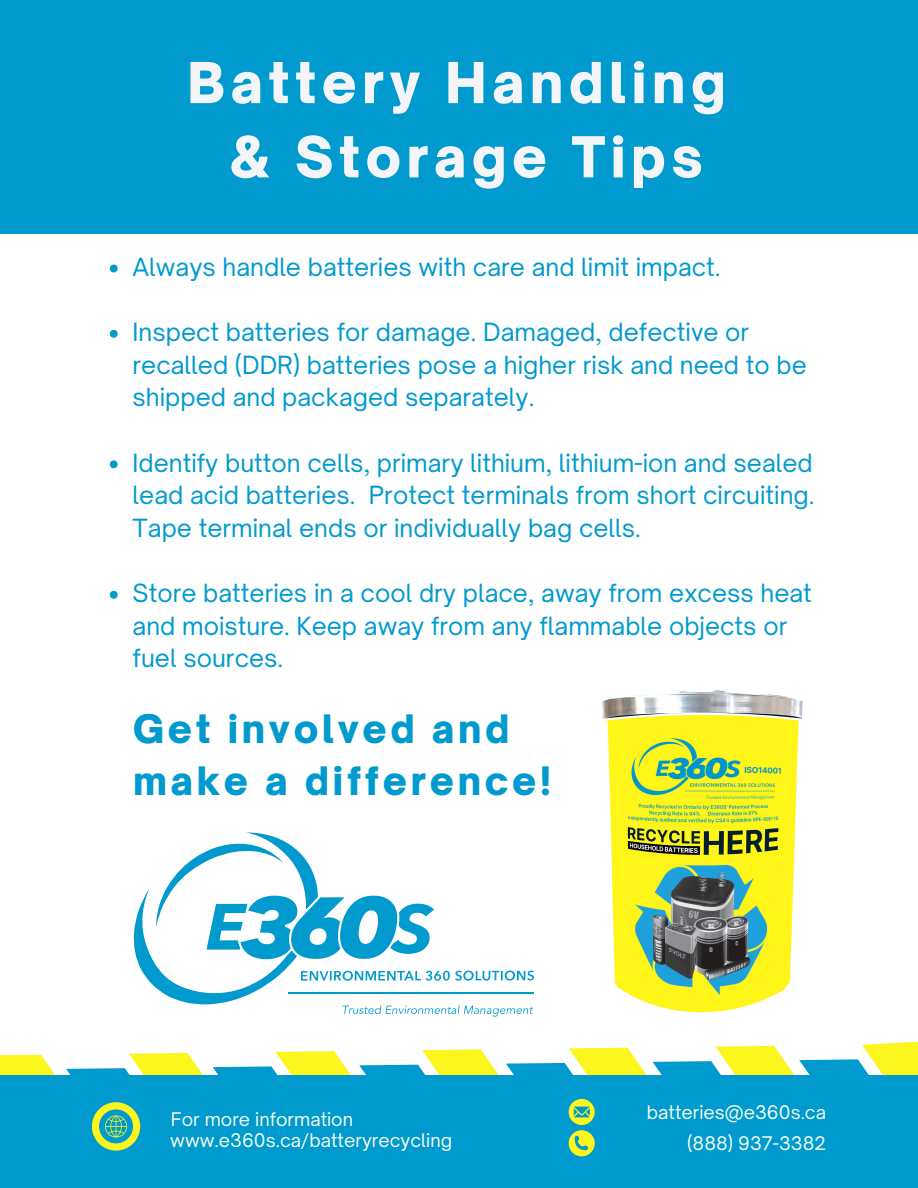
<style>
.page{position:relative;width:918px;height:1188px;background:#fff}
.page>*{position:absolute;margin:0;border:0;box-sizing:border-box;transform-origin:0 0}
.t1{font:900 54px/74.2px "Open Sauce One";letter-spacing:.1em;color:#f4f5f8;text-align:center}
.t2{font:900 37.5px/51.8px "Open Sauce One";letter-spacing:.1em;color:#019ace}
.t3{font:24px/32.7px "Open Sauce One";color:#009ace}
.t4{font:18px/20.7px "Open Sauce One";color:#f3fdf2}
</style>
<div class="page">
<svg style="left:0;top:935px;width:534px;height:140px"></svg>
<svg style="left:422px;top:1022px;width:231px;height:53px"></svg>
<svg style="left:653px;top:1041px;width:265px;height:34px"></svg>
<div style="left:0;top:0;width:918px;height:233px;background:#009ace"></div>
<img style="left:602px;top:690px;width:201px;height:323px">
<hr style="left:288px;top:992px;width:246px;height:1px;background:#019ace">
<svg style="left:434px;top:971px;width:100px;height:10px"></svg>
<svg style="left:134px;top:832px;width:300px;height:173px"></svg>
<svg style="left:343px;top:1005px;width:190px;height:12px"></svg>
<div style="left:0;top:1075px;width:918px;height:113px;background:#009ace"></div>
<div style="left:92px;top:1102px;width:48px;height:49px;background:#fdf51e;border-radius:50%"></div>
<svg style="left:99px;top:1109px;width:34px;height:34px"></svg>
<svg style="left:569px;top:1099px;width:26px;height:57px"></svg>
<svg style="left:110px;top:265px;width:8px;height:7px"></svg>
<svg style="left:110px;top:330px;width:8px;height:8px"></svg>
<svg style="left:110px;top:460px;width:8px;height:8px"></svg>
<svg style="left:110px;top:591px;width:8px;height:8px"></svg>
<h1 class="t1" style="left:187px;top:45px;width:540px">Battery Handling &amp; Storage Tips</h1>
<p class="t3" style="left:133px;top:250px;width:590px">Always handle batteries with care and limit impact.</p>
<p class="t3" style="left:133px;top:316px;width:676px">Inspect batteries for damage. Damaged, defective or recalled (DDR) batteries pose a higher risk and need to be shipped and packaged separately.</p>
<p class="t3" style="left:133px;top:446px;width:683px;text-align:justify">Identify button cells, primary lithium, lithium-ion and sealed lead acid batteries. Protect terminals from short circuiting.<br>Tape terminal ends or individually bag cells.</p>
<p class="t3" style="left:133px;top:577px;width:681px">Store batteries in a cool dry place, away from excess heat and moisture. Keep away from any flammable objects or fuel sources.</p>
<h2 class="t2" style="left:133px;top:703px;width:420px">Get involved and make a difference!</h2>
<p class="t4" style="left:170px;top:1109px;width:283px">For more information www.e360s.ca/batteryrecycling</p>
<p class="t4" style="left:647px;top:1102px;width:181px">batteries@e360s.ca</p>
<p class="t4" style="left:687px;top:1133px;width:140px">(888) 937-3382</p>
</div>
